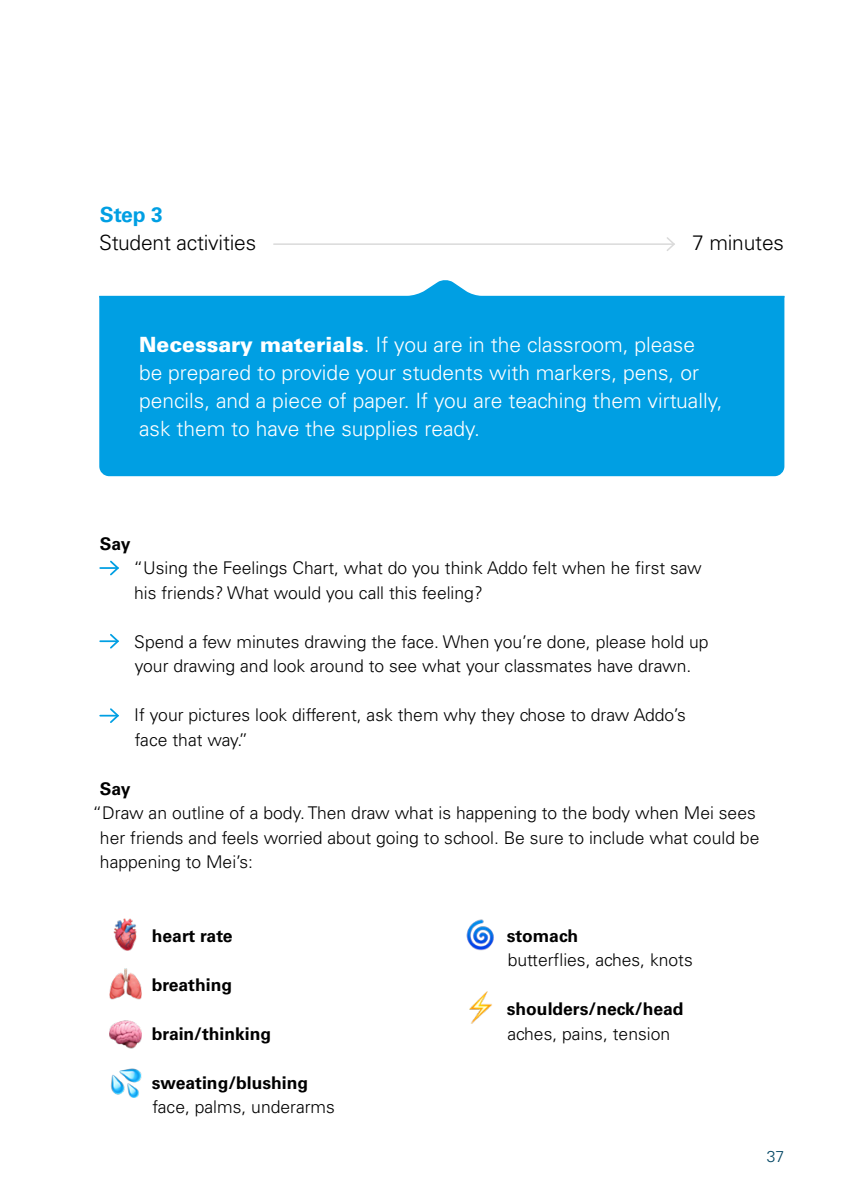
<style>
.page{position:relative;width:844px;height:1191px;background:#fff}
.page>*{position:absolute;margin:0;border:0;box-sizing:border-box;transform-origin:0 0}
.t1{font:300 21px/28px "Univers";color:#fff}
.t2{font:300 21px "Univers";letter-spacing:-.01em;color:#000}
.t3{font:700 21px "Univers";color:#009fe3}
.t4{font:300 17.5px/24.5px "Univers";color:#000}
.t5{font:700 17.5px "Univers";color:#000}
.t6{font:300 15.75px "Univers";color:#004563}
.s1{font-weight:900}
</style>
<div class="page">
<hr style="left:274px;top:243px;width:400px;height:2px;background:#dadada">
<svg style="left:665px;top:237px;width:10px;height:14px"></svg>
<div style="left:99px;top:298px;width:685px;height:178px;background:#009fe3"></div>
<svg style="left:99px;top:280px;width:686px;height:18px"></svg>
<svg style="left:100px;top:560px;width:19px;height:16px"></svg>
<svg style="left:100px;top:634px;width:19px;height:15px"></svg>
<svg style="left:100px;top:708px;width:19px;height:15px"></svg>
<img style="left:113px;top:918px;width:24px;height:32px">
<img style="left:466px;top:919px;width:28px;height:31px">
<img style="left:109px;top:968px;width:32px;height:31px">
<img style="left:469px;top:991px;width:23px;height:32px">
<img style="left:109px;top:1020px;width:32px;height:29px">
<img style="left:111px;top:1068px;width:30px;height:29px">
<p class="t3" style="left:100px;top:203px;width:64px">Step 3</p>
<p class="t2" style="left:99px;top:230px;width:158px">Student activities</p>
<p class="t2" style="left:692px;top:230px;width:93px">7 minutes</p>
<p class="t1" style="left:139px;top:331px;width:585px"><span class="s1">Necessary materials</span>. If you are in the classroom, please be prepared to provide your students with markers, pens, or pencils, and a piece of paper. If you are teaching them virtually, ask them to have the supplies ready.</p>
<p class="t5" style="left:100px;top:533px;width:32px">Say</p>
<p class="t4" style="left:133px;top:556px;width:569px">“Using the Feelings Chart, what do you think Addo felt when he first saw his friends? What would you call this feeling?</p>
<p class="t4" style="left:134px;top:629px;width:575px">Spend a few minutes drawing the face. When you’re done, please hold up your drawing and look around to see what your classmates have drawn.</p>
<p class="t4" style="left:134px;top:703px;width:553px">If your pictures look different, ask them why they chose to draw Addo’s face that way.”</p>
<p class="t5" style="left:100px;top:778px;width:32px">Say</p>
<p class="t4" style="left:100px;top:801px;width:660px;text-indent:-7px">“Draw an outline of a body. Then draw what is happening to the body when Mei sees her friends and feels worried about going to school. Be sure to include what could be happening to Mei’s:</p>
<p class="t5" style="left:152px;top:925px;width:82px">heart rate</p>
<p class="t5" style="left:152px;top:974px;width:82px">breathing</p>
<p class="t5" style="left:152px;top:1023px;width:121px">brain/thinking</p>
<p class="t5" style="left:152px;top:1072px;width:158px">sweating/blushing</p>
<p class="t4" style="left:152px;top:1095px;width:184px">face, palms, underarms</p>
<p class="t5" style="left:506px;top:925px;width:73px">stomach</p>
<p class="t4" style="left:507px;top:948px;width:186px">butterflies, aches, knots</p>
<p class="t5" style="left:506px;top:999px;width:178px">shoulders/neck/head</p>
<p class="t4" style="left:507px;top:1021px;width:164px">aches, pains, tension</p>
<p class="t6" style="left:766px;top:1147px;width:19px">37</p>
</div>
